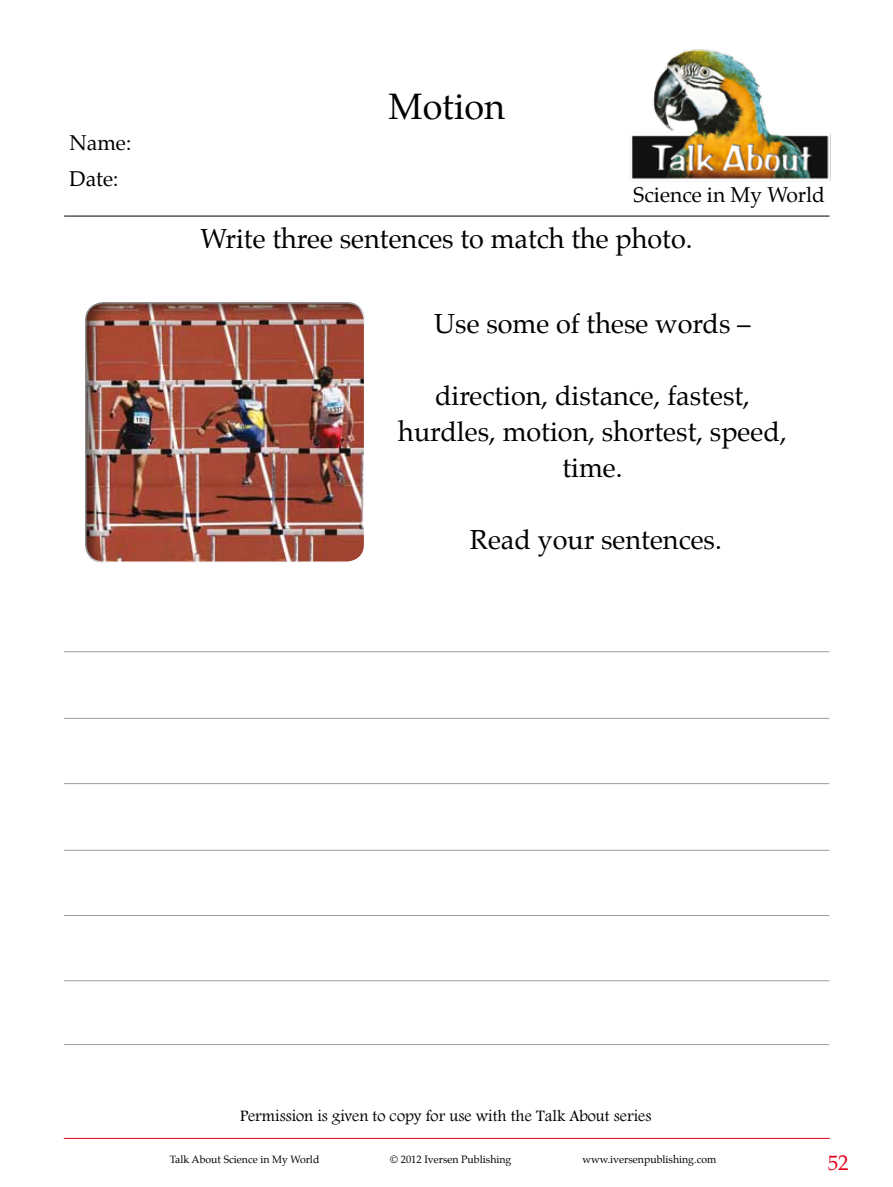
<style>
.page{position:relative;width:893px;height:1187px;background:#fff}
.page>*{position:absolute;margin:0;border:0;box-sizing:border-box;transform-origin:0 0}
.t1{font:36px "Palatino";color:#000}
.t2{font:27px/36px "Palatino";color:#000;text-align:center}
.t3{font:21px/36px "Palatino";color:#000}
.t4{font:21px "Palatino";color:#e2001a}
.t5{font:16.5px "Footlight MT Light";color:#000}
.t6{font:10.5px "Palatino";color:#000}
</style>
<div class="page">
<hr style="left:64px;top:1137px;width:766px;height:1px;background:#e2001a">
<hr style="left:64px;top:216px;width:766px;height:1px;background:#000">
<img style="left:591px;top:49px;width:240px;height:168px">
<hr style="left:64px;top:718px;width:765px;height:1px;background:#9c9e9f">
<hr style="left:64px;top:783px;width:765px;height:1px;background:#9c9e9f">
<hr style="left:64px;top:849px;width:765px;height:1px;background:#9c9e9f">
<hr style="left:64px;top:915px;width:765px;height:1px;background:#9c9e9f">
<hr style="left:64px;top:1044px;width:765px;height:1px;background:#9c9e9f">
<hr style="left:64px;top:980px;width:765px;height:1px;background:#9c9e9f">
<hr style="left:64px;top:651px;width:765px;height:1px;background:#9c9e9f">
<div style="left:83px;top:300px;width:283px;height:264px;background:#000;opacity:.5"></div>
<p class="t3" style="left:69px;top:125px;width:63px">Name:<br>Date:</p>
<h1 class="t1" style="left:389px;top:76px;width:118px">Motion</h1>
<p class="t3" style="left:634px;top:176px;width:193px">Science in My World</p>
<p class="t2" style="left:200px;top:221px;width:494px">Write three sentences to match the photo.</p>
<p class="t2" style="left:434px;top:306px;width:318px">Use some of these words –</p>
<p class="t2" style="left:398px;top:378px;width:390px">direction, distance, fastest, hurdles, motion, shortest, speed, time.</p>
<p class="t2" style="left:470px;top:522px;width:253px">Read your sentences.</p>
<p class="t5" style="left:240px;top:1105px;width:413px">Permission is given to copy for use with the Talk About series</p>
<p class="t6" style="left:170px;top:1150px;width:151px">Talk About Science in My World</p>
<p class="t6" style="left:390px;top:1150px;width:123px">© 2012 Iversen Publishing</p>
<p class="t6" style="left:582px;top:1150px;width:136px">www.iversenpublishing.com</p>
<p class="t4" style="left:828px;top:1144px;width:22px">52</p>
</div>
